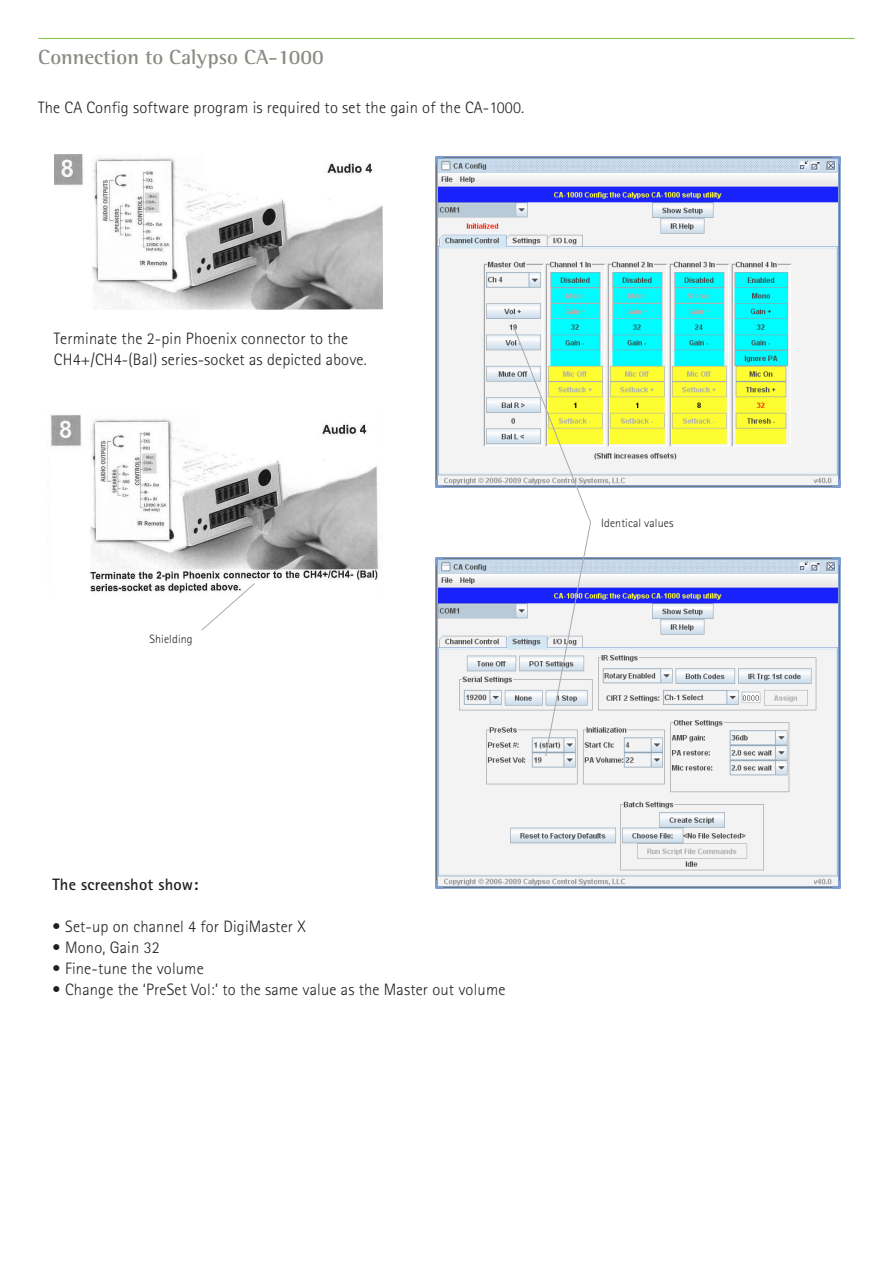
<style>
.page{position:relative;width:893px;height:1263px;background:#fff}
.page>*{position:absolute;margin:0;border:0;box-sizing:border-box;transform-origin:0 0}
.t1{font:700 21px "Rotis Semi Serif Pro";color:#8b8b83}
.t2{font:300 16.5px/21px "Rotis Sans Serif Pro";letter-spacing:.01em;color:#231f20}
.t3{font:700 16.5px "Rotis Sans Serif Pro";letter-spacing:.01em;color:#231f20}
.t4{font:300 12px "Rotis Sans Serif Pro";letter-spacing:.01em;color:#231f20}
</style>
<div class="page">
<hr style="left:38px;top:38px;width:817px;height:1px;background:#7fc241">
<img style="left:54px;top:155px;width:329px;height:154px">
<img style="left:435px;top:156px;width:405px;height:331px">
<img style="left:435px;top:558px;width:405px;height:331px">
<img style="left:50px;top:415px;width:329px;height:179px">
<svg style="left:201px;top:583px;width:54px;height:48px"></svg>
<svg style="left:513px;top:326px;width:78px;height:430px"></svg>
<p class="t1" style="left:38px;top:45px;width:287px">Connection to Calypso CA-1000</p>
<p class="t2" style="left:38px;top:97px;width:487px">The CA Config software program is required to set the gain of the CA-1000.</p>
<p class="t2" style="left:54px;top:328px;width:314px">Terminate the 2-pin Phoenix connector to the<br>CH4+/CH4-(Bal) series-socket as depicted above.</p>
<p class="t4" style="left:150px;top:632px;width:45px">Shielding</p>
<p class="t4" style="left:601px;top:516px;width:74px">Identical values</p>
<p class="t3" style="left:52px;top:874px;width:147px">The screenshot show:</p>
<p class="t2" style="left:52px;top:916px;width:255px">• Set-up on channel 4 for DigiMaster X</p>
<p class="t2" style="left:52px;top:937px;width:109px">• Mono, Gain 32</p>
<p class="t2" style="left:52px;top:958px;width:153px">• Fine-tune the volume</p>
<p class="t2" style="left:52px;top:979px;width:454px">• Change the ‘PreSet Vol:’ to the same value as the Master out volume</p>
</div>
